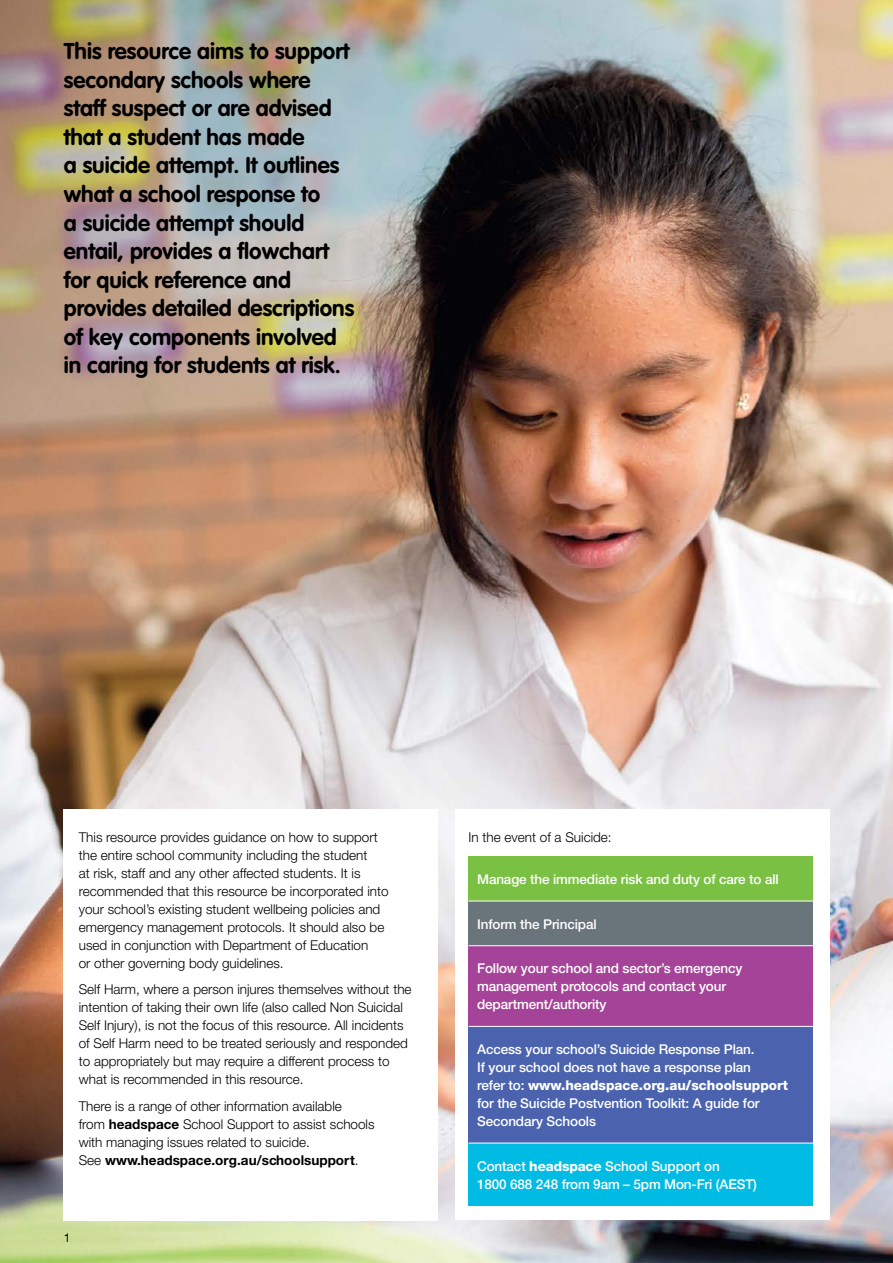
<style>
.page{position:relative;width:893px;height:1263px;background:#fff}
.page>*{position:absolute;margin:0;border:0;box-sizing:border-box;transform-origin:0 0}
.t1{font:700 22.5px/28.5px "VAG Rounded";color:#000}
.t2{font:300 13.5px/18px "Helvetica Neue";color:#000}
.t3{font:500 13.5px/18px "Helvetica Neue CE";letter-spacing:-.01em;color:#fff}
.t4{font:700 13.5px "Helvetica Neue CE";color:#000}
.t5{font:12px "Helvetica Neue";color:#000}
.s1{font-family:"Helvetica Neue CE";font-weight:700}
.s2{font-family:"Helvetica Neue";font-weight:300}
.s3{font-weight:800}
</style>
<div class="page">
<img style="left:0;top:0;width:893px;height:1263px">
<div style="left:64px;top:809px;width:374px;height:412px;background:#fff"></div>
<div style="left:455px;top:809px;width:374px;height:411px;background:#fff"></div>
<div style="left:469px;top:856px;width:344px;height:45px;background:#7ac143"></div>
<div style="left:469px;top:901px;width:344px;height:45px;background:#6a747b"></div>
<div style="left:469px;top:946px;width:344px;height:80px;background:#a54399"></div>
<div style="left:469px;top:1026px;width:344px;height:117px;background:#4b63ae"></div>
<div style="left:469px;top:1143px;width:344px;height:63px;background:#00bce4"></div>
<hr style="left:469px;top:901px;width:344px;height:1px;background:#fff">
<hr style="left:469px;top:945px;width:344px;height:1px;background:#fff">
<hr style="left:469px;top:1026px;width:344px;height:1px;background:#fff">
<hr style="left:469px;top:1143px;width:344px;height:1px;background:#fff">
<p class="t1" style="left:64px;top:38px;width:292px">This resource aims to support secondary schools where staff suspect or are advised that a student has made<br>a suicide attempt. It outlines what a school response to<br>a suicide attempt should entail, provides a flowchart for quick reference and provides detailed descriptions of key components involved in caring for students at risk.</p>
<p class="t2" style="left:79px;top:828px;width:311px">This resource provides guidance on how to support the entire school community including the student<br>at risk, staff and any other affected students. It is recommended that this resource be incorporated into your school’s existing student wellbeing policies and emergency management protocols. It should also be used in conjunction with Department of Education<br>or other governing body guidelines.</p>
<p class="t2" style="left:79px;top:980px;width:334px">Self Harm, where a person injures themselves without the intention of taking their own life (also called Non Suicidal Self Injury), is not the focus of this resource. All incidents of Self Harm need to be treated seriously and responded to appropriately but may require a different process to what is recommended in this resource.</p>
<p class="t2" style="left:79px;top:1097px;width:297px">There is a range of other information available<br>from <span class="s1">headspace</span> School Support to assist schools with managing issues related to suicide.</p>
<p class="t4" style="left:79px;top:1151px;width:281px"><span class="s2">See</span> www.headspace.org.au/schoolsupport<span class="s2">.</span></p>
<p class="t5" style="left:64px;top:1230px;width:8px">1</p>
<p class="t2" style="left:469px;top:828px;width:145px">In the event of a Suicide:</p>
<p class="t3" style="left:477px;top:870px;width:303px">Manage the immediate risk and duty of care to all</p>
<p class="t3" style="left:477px;top:915px;width:121px">Inform the Principal</p>
<p class="t3" style="left:477px;top:959px;width:267px">Follow your school and sector’s emergency management protocols and contact your department/authority</p>
<p class="t3" style="left:477px;top:1040px;width:313px">Access your school’s Suicide Response Plan.<br>If your school does not have a response plan<br>refer to: <span class="s3">www.headspace.org.au/schoolsupport </span>for the Suicide Postvention Toolkit: A guide for Secondary Schools</p>
<p class="t3" style="left:477px;top:1157px;width:281px">Contact <span class="s3">headspace</span> School Support on<br>1800 688 248 from 9am – 5pm Mon-Fri (AEST)</p>
</div>
